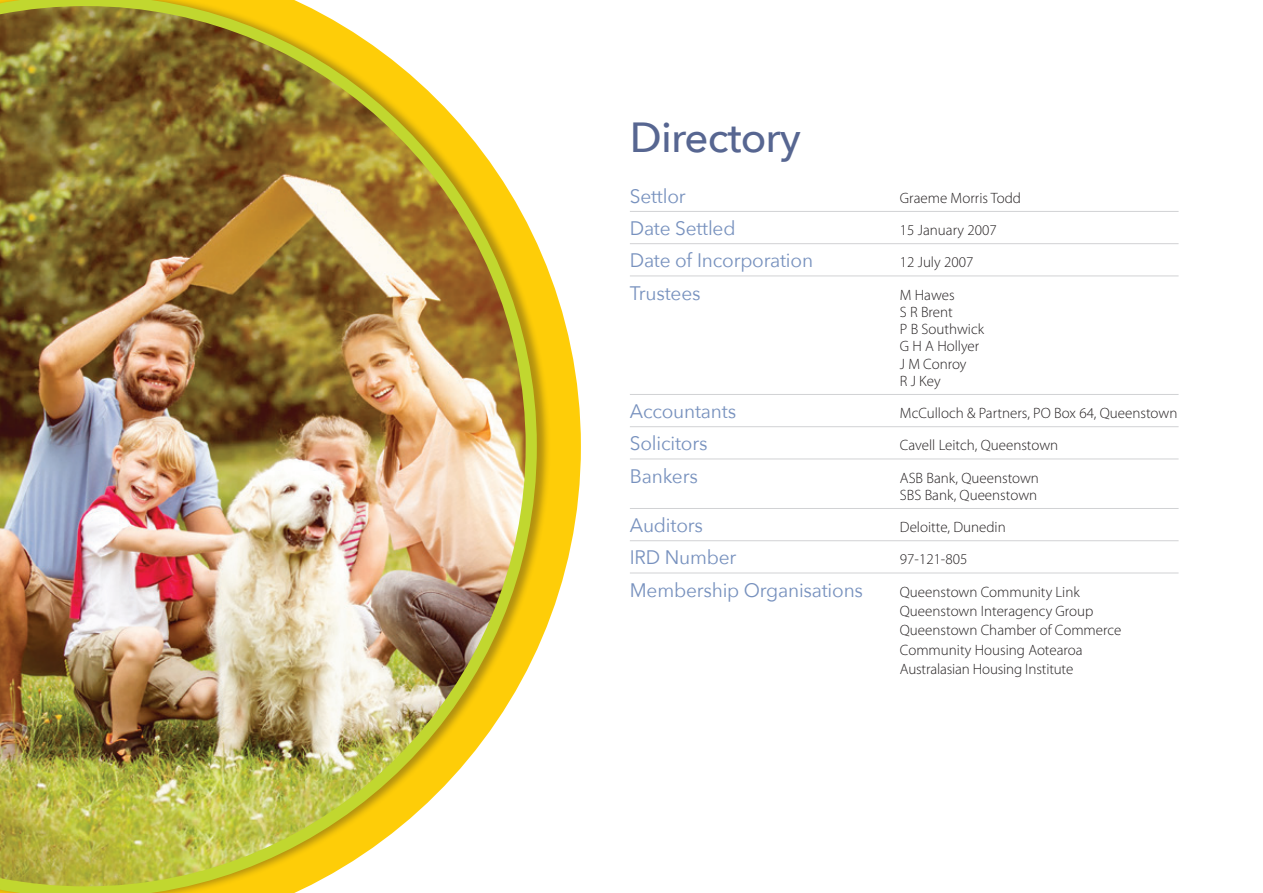
<style>
.page{position:relative;width:1263px;height:893px;background:#fff}
.page>*{position:absolute;margin:0;border:0;box-sizing:border-box;transform-origin:0 0}
.t1{font:500 42px "Avenir Next";letter-spacing:-.02em;color:#576691}
.t2{font:19.5px "Avenir Next";letter-spacing:-.01em;color:#7791be}
.t3{font:300 15px/17.2px "Myriad Pro";color:#231f20}
</style>
<div class="page">
<hr style="left:630px;top:211px;width:548px;height:1px;background:#d1d2d4">
<hr style="left:630px;top:243px;width:548px;height:1px;background:#d1d2d4">
<hr style="left:630px;top:276px;width:548px;height:1px;background:#d1d2d4">
<hr style="left:630px;top:394px;width:548px;height:1px;background:#d1d2d4">
<hr style="left:630px;top:426px;width:548px;height:1px;background:#d1d2d4">
<hr style="left:630px;top:459px;width:548px;height:1px;background:#d1d2d4">
<hr style="left:630px;top:508px;width:548px;height:1px;background:#d1d2d4">
<hr style="left:630px;top:540px;width:548px;height:1px;background:#d1d2d4">
<hr style="left:630px;top:573px;width:548px;height:1px;background:#d1d2d4">
<svg style="left:551px;top:278px;width:30px;height:337px;fill:#fecd08"></svg>
<div style="left:0;top:0;width:551px;height:893px;background:#231f20;opacity:.35"></div>
<svg style="left:0;top:0;width:537px;height:893px"></svg>
<img style="left:0;top:6px;width:526px;height:880px">
<p class="t1" style="left:630px;top:102px;width:173px">Directory</p>
<p class="t2" style="left:630px;top:179px;width:57px">Settlor</p>
<p class="t3" style="left:900px;top:189px;width:123px">Graeme Morris Todd</p>
<p class="t2" style="left:630px;top:212px;width:107px">Date Settled</p>
<p class="t3" style="left:900px;top:221px;width:98px">15 January 2007</p>
<p class="t2" style="left:630px;top:244px;width:185px">Date of Incorporation</p>
<p class="t3" style="left:900px;top:253px;width:75px">12 July 2007</p>
<p class="t2" style="left:630px;top:276px;width:72px">Trustees</p>
<p class="t3" style="left:900px;top:286px;width:86px">M Hawes<br>S R Brent<br>P B Southwick<br>G H A Hollyer<br>J M Conroy<br>R J Key</p>
<p class="t2" style="left:630px;top:395px;width:108px">Accountants</p>
<p class="t3" style="left:900px;top:404px;width:279px">McCulloch &amp; Partners, PO Box 64, Queenstown</p>
<p class="t2" style="left:630px;top:427px;width:79px">Solicitors</p>
<p class="t3" style="left:900px;top:436px;width:160px">Cavell Leitch, Queenstown</p>
<p class="t2" style="left:630px;top:459px;width:70px">Bankers</p>
<p class="t3" style="left:900px;top:469px;width:141px">ASB Bank, Queenstown<br>SBS Bank, Queenstown</p>
<p class="t2" style="left:630px;top:509px;width:75px">Auditors</p>
<p class="t3" style="left:900px;top:518px;width:107px">Deloitte, Dunedin</p>
<p class="t2" style="left:630px;top:541px;width:108px">IRD Number</p>
<p class="t3" style="left:900px;top:550px;width:69px">97-121-805</p>
<p class="t2" style="left:630px;top:573px;width:235px">Membership Organisations</p>
<p class="t3" style="left:900px;top:583px;width:181px">Queenstown Community Link</p>
<p class="t3" style="left:900px;top:602px;width:195px">Queenstown Interagency Group</p>
<p class="t3" style="left:900px;top:622px;width:223px">Queenstown Chamber of Commerce</p>
<p class="t3" style="left:900px;top:641px;width:184px">Community Housing Aotearoa</p>
<p class="t3" style="left:900px;top:660px;width:175px">Australasian Housing Institute</p>
</div>
